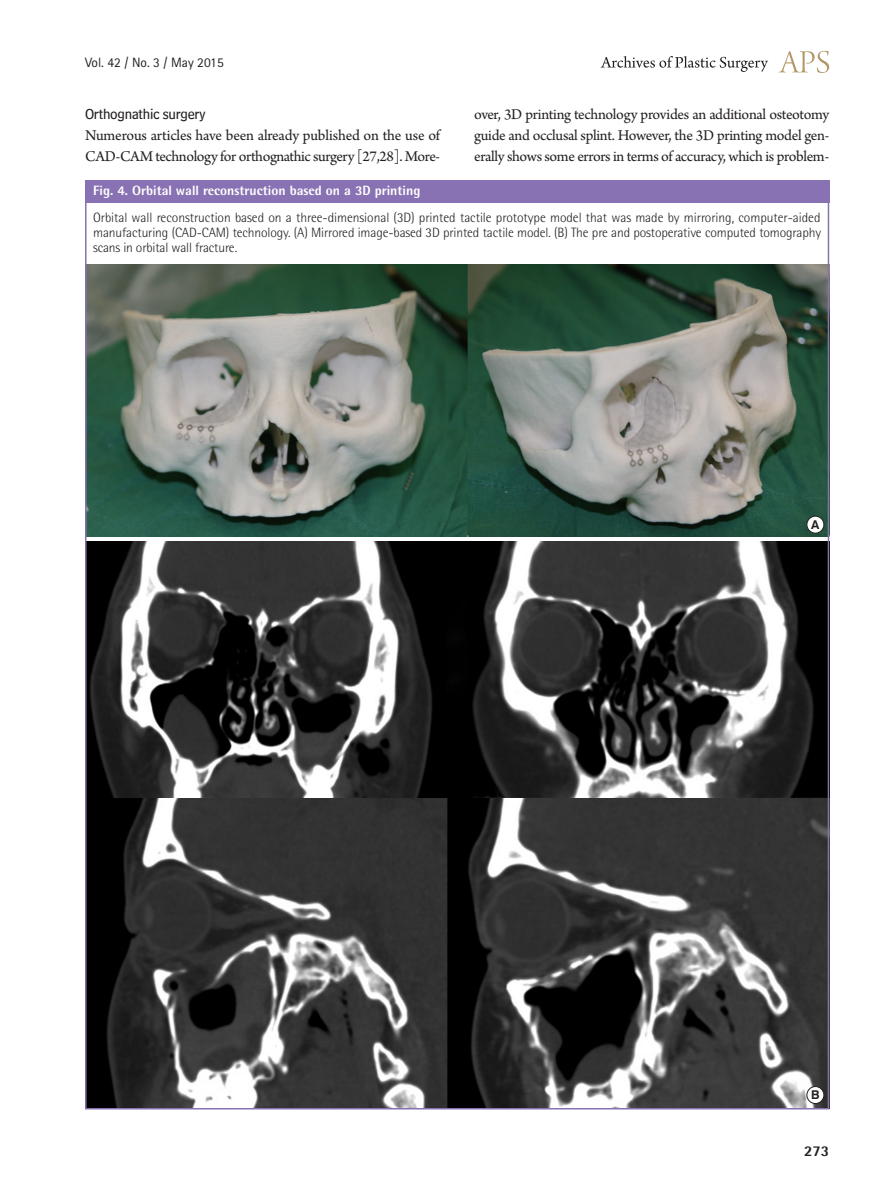
<style>
.page{position:relative;width:893px;height:1191px;background:#fff}
.page>*{position:absolute;margin:0;border:0;box-sizing:border-box;transform-origin:0 0}
.본문{font:15.75px/21px "Arno Pro";letter-spacing:-.02em;color:#231f20}
.소제목{font:15px "Bell Centennial Std Sub Capt";letter-spacing:-.02em;color:#231f20}
.t1{font:800 15px "Rotis Semi Sans Std";color:#231f20}
.그림설명{font:300 13.5px/15px "Rotis Semi Sans Std";letter-spacing:-.01em;color:#231f20;text-align:justify}
.표그림제목{font:800 13.5px "Rotis Semi Sans Std";color:#fff}
.t2{font:13.5px "Rotis Sans Serif Std";color:#231f20}
.t3{font:700 12.15px "Swiss 721 BT";color:#231f20}
</style>
<div class="page">
<svg style="left:779px;top:51px;width:50px;height:22px"></svg>
<svg style="left:601px;top:56px;width:167px;height:16px"></svg>
<img style="left:88px;top:265px;width:738px;height:272px">
<img style="left:448px;top:797px;width:378px;height:309px">
<img style="left:88px;top:797px;width:360px;height:309px">
<img style="left:88px;top:541px;width:738px;height:256px">
<div style="left:85px;top:180px;width:744px;height:23px;background:#8972b3"></div>
<div style="left:807px;top:516px;width:17px;height:17px;background:#fff;border-radius:50%"></div>
<div style="left:807px;top:516px;width:17px;height:17px;border:1px solid #231f20;border-radius:50%"></div>
<div style="left:807px;top:1086px;width:17px;height:17px;background:#fff;border-radius:50%"></div>
<div style="left:807px;top:1086px;width:17px;height:17px;border:1px solid #231f20;border-radius:50%"></div>
<p class="t2" style="left:85px;top:54px;width:140px">Vol. 42 / No. 3 / May 2015</p>
<p class="소제목" style="left:85px;top:105px;width:122px">Orthognathic surgery</p>
<p class="본문" style="left:85px;top:126px;width:357px">Numerous articles have been already published on the use of<br>CAD-CAM technology for orthognathic surgery [27,28]. More-</p>
<p class="표그림제목" style="left:93px;top:182px;width:329px">Fig. 4. Orbital wall reconstruction based on a 3D printing</p>
<p class="본문" style="left:474px;top:105px;width:357px;text-align:justify">over, 3D printing technology provides an additional osteotomy guide and occlusal splint. However, the 3D printing model gen&shy;erally shows some errors in terms of accuracy, which is problem-</p>
<p class="그림설명" style="left:93px;top:210px;width:729px">Orbital wall reconstruction based on a three-dimensional (3D) printed tactile prototype model that was made by mirroring, computer-aided manufacturing (CAD-CAM) technology. (A) Mirrored image-based 3D printed tactile model. (B) The pre and postoperative computed tomography scans in orbital wall fracture.</p>
<p class="t3" style="left:811px;top:517px;width:10px">A</p>
<p class="t3" style="left:811px;top:1087px;width:10px">B</p>
<p class="t1" style="left:804px;top:1141px;width:27px">273</p>
</div>
